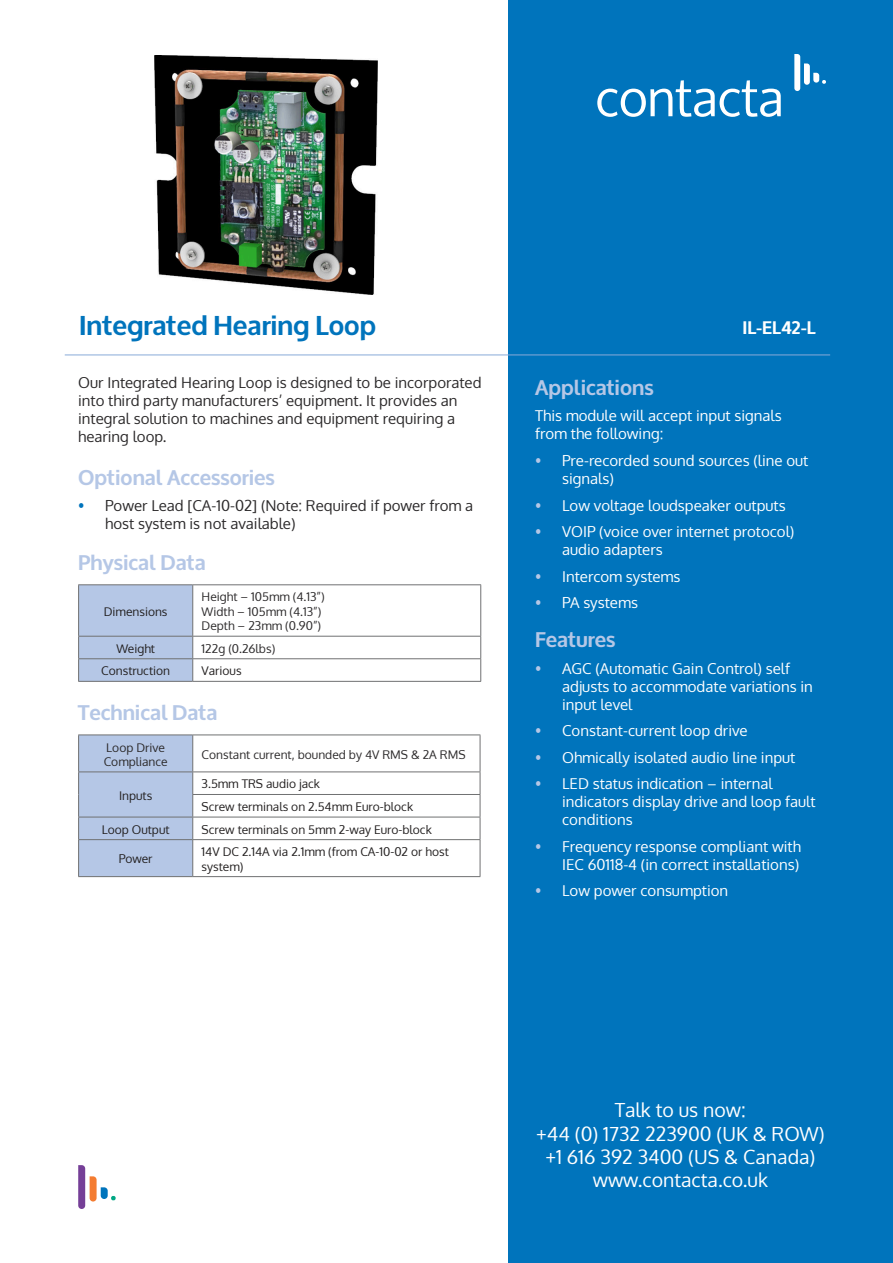
<style>
.page{position:relative;width:893px;height:1263px;background:#fff}
.page>*{position:absolute;margin:0;border:0;box-sizing:border-box;transform-origin:0 0}
.t1{font:700 27px "Oxygen";color:#0074bc}
.t2{font:700 21px "Oxygen";color:#b5c7e6}
.t3{font:19.5px/23.4px "Oxygen";color:#fff;text-align:center}
.t4{font:700 18px "Oxygen";color:#fff}
.t5{font:15px/18px "Oxygen";color:#fff}
.t6{font:15px/18px "Oxygen";color:#2b292a}
.t7{font:12px/22.5px "Oxygen";color:#221f1f}
.t8{font:12px/14.4px "Oxygen";color:#2b292a}
.s1{color:#b5c7e6}
.s2{color:#0074bc}
</style>
<div class="page">
<div style="left:508px;top:0;width:385px;height:1263px;background:#0074bc"></div>
<svg style="left:78px;top:1165px;width:38px;height:44px"></svg>
<hr style="left:78px;top:584px;width:115px;height:1px;background:#707172">
<hr style="left:193px;top:584px;width:288px;height:1px;background:#707172">
<hr style="left:480px;top:585px;width:1px;height:51px;background:#707172">
<hr style="left:193px;top:636px;width:288px;height:1px;background:#707172">
<hr style="left:193px;top:658px;width:288px;height:1px;background:#707172">
<svg style="left:78px;top:585px;width:115px;height:96px"></svg>
<svg style="left:480px;top:636px;width:1px;height:45px"></svg>
<hr style="left:78px;top:681px;width:115px;height:1px;background:#707172">
<hr style="left:193px;top:681px;width:288px;height:1px;background:#707172">
<hr style="left:65px;top:355px;width:765px;height:1px;background:#89aad8">
<svg style="left:597px;top:80px;width:184px;height:37px"></svg>
<svg style="left:794px;top:54px;width:32px;height:37px"></svg>
<img style="left:154px;top:55px;width:223px;height:240px">
<hr style="left:78px;top:734px;width:115px;height:1px;background:#707172">
<hr style="left:193px;top:734px;width:287px;height:1px;background:#707172">
<hr style="left:480px;top:735px;width:1px;height:36px;background:#707172">
<hr style="left:193px;top:771px;width:287px;height:1px;background:#707172">
<hr style="left:192px;top:794px;width:288px;height:1px;background:#707172">
<hr style="left:193px;top:817px;width:287px;height:1px;background:#707172">
<div style="left:78px;top:735px;width:115px;height:141px;background:#b5c7e6"></div>
<svg style="left:480px;top:772px;width:1px;height:67px"></svg>
<hr style="left:78px;top:839px;width:115px;height:1px;background:#707172">
<hr style="left:78px;top:840px;width:1px;height:36px;background:#707172">
<hr style="left:193px;top:839px;width:287px;height:1px;background:#707172">
<hr style="left:192px;top:840px;width:1px;height:36px;background:#707172">
<hr style="left:480px;top:840px;width:1px;height:36px;background:#707172">
<hr style="left:78px;top:876px;width:115px;height:1px;background:#707172">
<hr style="left:193px;top:876px;width:287px;height:1px;background:#707172">
<h1 class="t1" style="left:79px;top:315px;width:298px">Integrated Hearing Loop</h1>
<p class="t4" style="left:742px;top:321px;width:75px">IL-EL42-L</p>
<p class="t6" style="left:78px;top:375px;width:405px">Our Integrated Hearing Loop is designed to be incorporated into third party manufacturers’ equipment. It provides an integral solution to machines and equipment requiring a hearing loop.</p>
<h2 class="t2" style="left:535px;top:380px;width:120px">Applications</h2>
<p class="t5" style="left:535px;top:409px;width:248px">This module will accept input signals from the following:</p>
<p class="t5" style="left:562px;top:453px;width:248px;text-indent:-27px"><span class="s1">•</span> Pre-recorded sound sources (line out signals)</p>
<p class="t5" style="left:535px;top:498px;width:252px"><span class="s1">•</span> Low voltage loudspeaker outputs</p>
<p class="t5" style="left:562px;top:524px;width:234px;text-indent:-27px"><span class="s1">•</span> VOIP (voice over internet protocol) audio adapters</p>
<p class="t5" style="left:535px;top:569px;width:147px"><span class="s1">•</span> Intercom systems</p>
<p class="t5" style="left:535px;top:595px;width:104px"><span class="s1">•</span> PA systems</p>
<h2 class="t2" style="left:78px;top:469px;width:198px">Optional Accessories</h2>
<p class="t6" style="left:105px;top:498px;width:370px;text-indent:-27px"><span class="s2">•</span> Power Lead [CA-10-02] (Note: Required if power from a host system is not available)</p>
<h2 class="t2" style="left:78px;top:555px;width:129px">Physical Data</h2>
<p class="t7" style="left:104px;top:601px;width:65px">Dimensions</p>
<p class="t8" style="left:202px;top:591px;width:125px">Height – 105mm (4.13”)<br>Width – 105mm (4.13”)<br>Depth – 23mm (0.90”)</p>
<h2 class="t2" style="left:535px;top:632px;width:82px">Features</h2>
<p class="t5" style="left:562px;top:661px;width:252px;text-indent:-27px"><span class="s1">•</span> AGC (Automatic Gain Control) self adjusts to accommodate variations in input level</p>
<p class="t5" style="left:535px;top:723px;width:214px"><span class="s1">•</span> Constant-current loop drive</p>
<p class="t5" style="left:535px;top:750px;width:262px"><span class="s1">•</span> Ohmically isolated audio line input</p>
<p class="t5" style="left:562px;top:776px;width:255px;text-indent:-27px"><span class="s1">•</span> LED status indication – internal indicators display drive and loop fault conditions</p>
<p class="t5" style="left:535px;top:839px;width:267px;text-align:right"><span class="s1">•</span> Frequency response compliant with<br>IEC 60118-4 (in correct installations)</p>
<p class="t5" style="left:535px;top:883px;width:195px"><span class="s1">•</span> Low power consumption</p>
<p class="t7" style="left:116px;top:638px;width:40px">Weight</p>
<p class="t8" style="left:202px;top:642px;width:75px">122g (0.26lbs)</p>
<p class="t7" style="left:101px;top:661px;width:70px">Construction</p>
<p class="t7" style="left:202px;top:661px;width:41px">Various</p>
<h2 class="t2" style="left:78px;top:705px;width:141px">Technical Data</h2>
<p class="t8" style="left:104px;top:741px;width:65px">Loop Drive<br>Compliance</p>
<p class="t8" style="left:202px;top:748px;width:265px">Constant current, bounded by 4V RMS &amp; 2A RMS</p>
<p class="t7" style="left:119px;top:785px;width:35px">Inputs</p>
<p class="t7" style="left:202px;top:774px;width:213px">3.5mm TRS audio jack<br>Screw terminals on 2.54mm Euro-block</p>
<p class="t7" style="left:102px;top:819px;width:69px">Loop Output</p>
<p class="t7" style="left:202px;top:819px;width:232px">Screw terminals on 5mm 2-way Euro-block</p>
<p class="t7" style="left:119px;top:849px;width:35px">Power</p>
<p class="t7" style="left:202px;top:846px;width:249px;line-height:14.4px">14V DC 2.14A via 2.1mm (from CA-10-02 or host system)</p>
<h3 class="t3" style="left:536px;top:1100px;width:290px">Talk to us now:<br>+44 (0) 1732 223900 (UK &amp; ROW) +1 616 392 3400 (US &amp; Canada) www.contacta.co.uk</h3>
</div>
